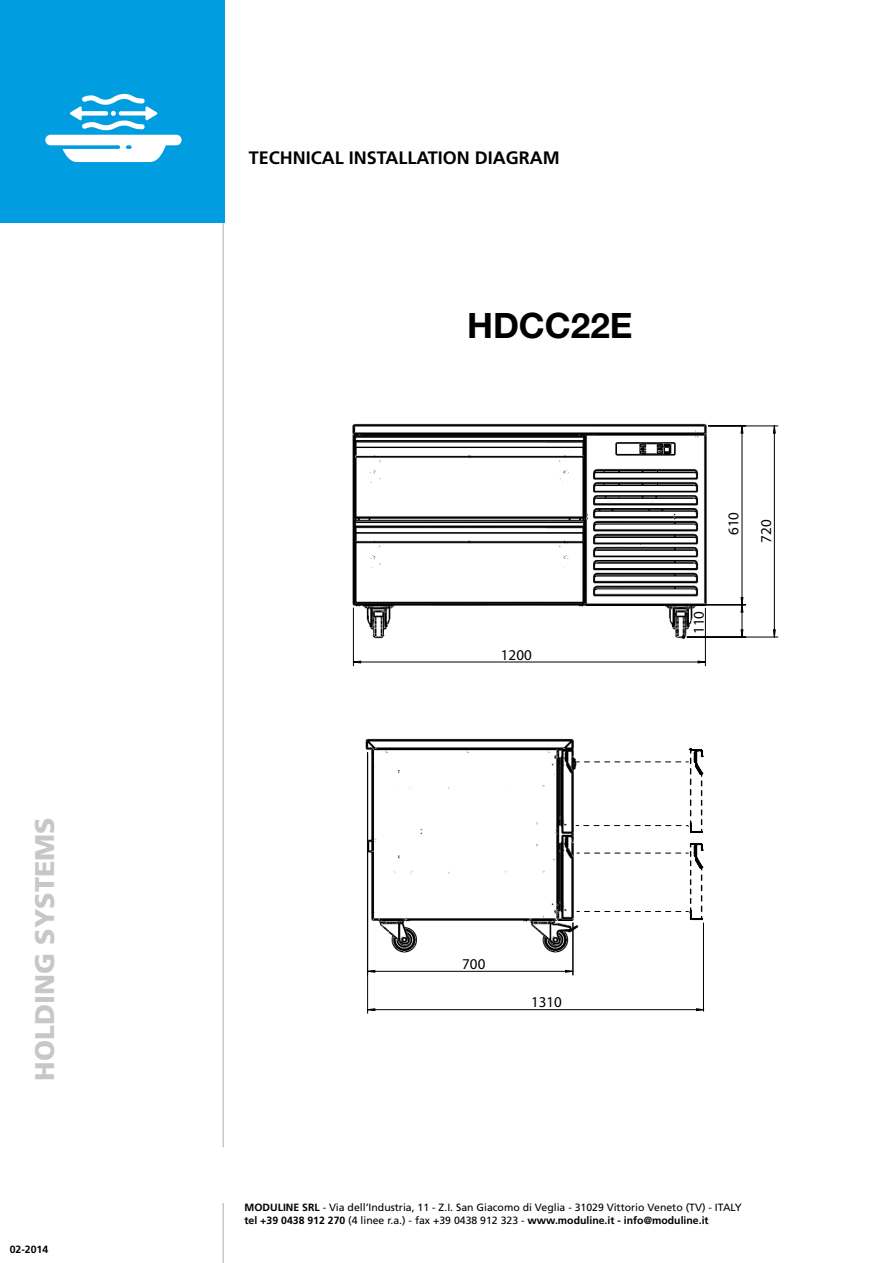
<style>
.page{position:relative;width:893px;height:1263px;background:#fff}
.page>*{position:absolute;margin:0;border:0;box-sizing:border-box;transform-origin:0 0}
.t1{font:700 35.1px "Helvetica Neue";color:#000}
.t2{font:900 27px "Frutiger";color:#c6c7c8}
.t3{font:700 18px "Frutiger";color:#000}
.t4{font:700 15px "Arial";color:#000}
.t5{font:10.5px/12.6px "Frutiger";color:#000}
.t6{font:700 10.5px "Frutiger";color:#000}
.s1{font-weight:700}
</style>
<div class="page">
<hr style="left:222px;top:1203px;width:2px;height:60px;background:#c6c7c8">
<hr style="left:222px;top:0;width:2px;height:1147px;background:#c6c7c8">
<div style="left:0;top:0;width:224px;height:222px;background:#009ee0"></div>
<svg style="left:45px;top:94px;width:137px;height:68px"></svg>
<svg style="left:353px;top:425px;width:423px;height:548px"></svg>
<hr style="left:687px;top:637px;width:91px;height:1px;background:#000">
<hr style="left:708px;top:426px;width:70px;height:1px;background:#000">
<hr style="left:588px;top:604px;width:158px;height:1px;background:#000">
<hr style="left:353px;top:608px;width:1px;height:58px;background:#000">
<hr style="left:705px;top:608px;width:1px;height:58px;background:#000">
<svg style="left:773px;top:426px;width:2px;height:211px"></svg>
<svg style="left:368px;top:970px;width:205px;height:2px"></svg>
<hr style="left:573px;top:923px;width:1px;height:52px;background:#000">
<hr style="left:367px;top:752px;width:1px;height:261px;background:#000">
<svg style="left:367px;top:1008px;width:338px;height:3px"></svg>
<svg style="left:741px;top:427px;width:2px;height:210px"></svg>
<svg style="left:354px;top:661px;width:351px;height:2px"></svg>
<svg style="left:576px;top:747px;width:128px;height:174px"></svg>
<hr style="left:703px;top:923px;width:1px;height:88px;background:#000">
<h2 class="t2" style="left:28px;top:1080px;width:265px;rotate:-90deg">HOLDING SYSTEMS</h2>
<p class="t6" style="left:10px;top:1243px;width:40px">02-2014</p>
<h3 class="t3" style="left:249px;top:147px;width:313px">TECHNICAL INSTALLATION DIAGRAM</h3>
<h1 class="t1" style="left:467px;top:303px;width:167px">HDCC22E</h1>
<h3 class="t4" style="left:501px;top:645px;width:32px">1200</h3>
<h3 class="t4" style="left:724px;top:535px;width:25px;rotate:-90deg">610</h3>
<h3 class="t4" style="left:757px;top:543px;width:25px;rotate:-90deg">720</h3>
<h3 class="t4" style="left:689px;top:634px;width:25px;rotate:-90deg">110</h3>
<h3 class="t4" style="left:462px;top:955px;width:25px">700</h3>
<h3 class="t4" style="left:531px;top:992px;width:32px">1310</h3>
<p class="t5" style="left:244px;top:1201px;width:499px"><span class="s1">MODULINE SRL</span> - Via dell’Industria, 11 - Z.I. San Giacomo di Veglia - 31029 Vittorio Veneto (TV) - ITALY <span class="s1">tel +39 0438 912 270</span> (4 linee r.a.) - fax +39 0438 912 323 - <span class="s1">www.moduline.it - info@moduline.it</span></p>
</div>
